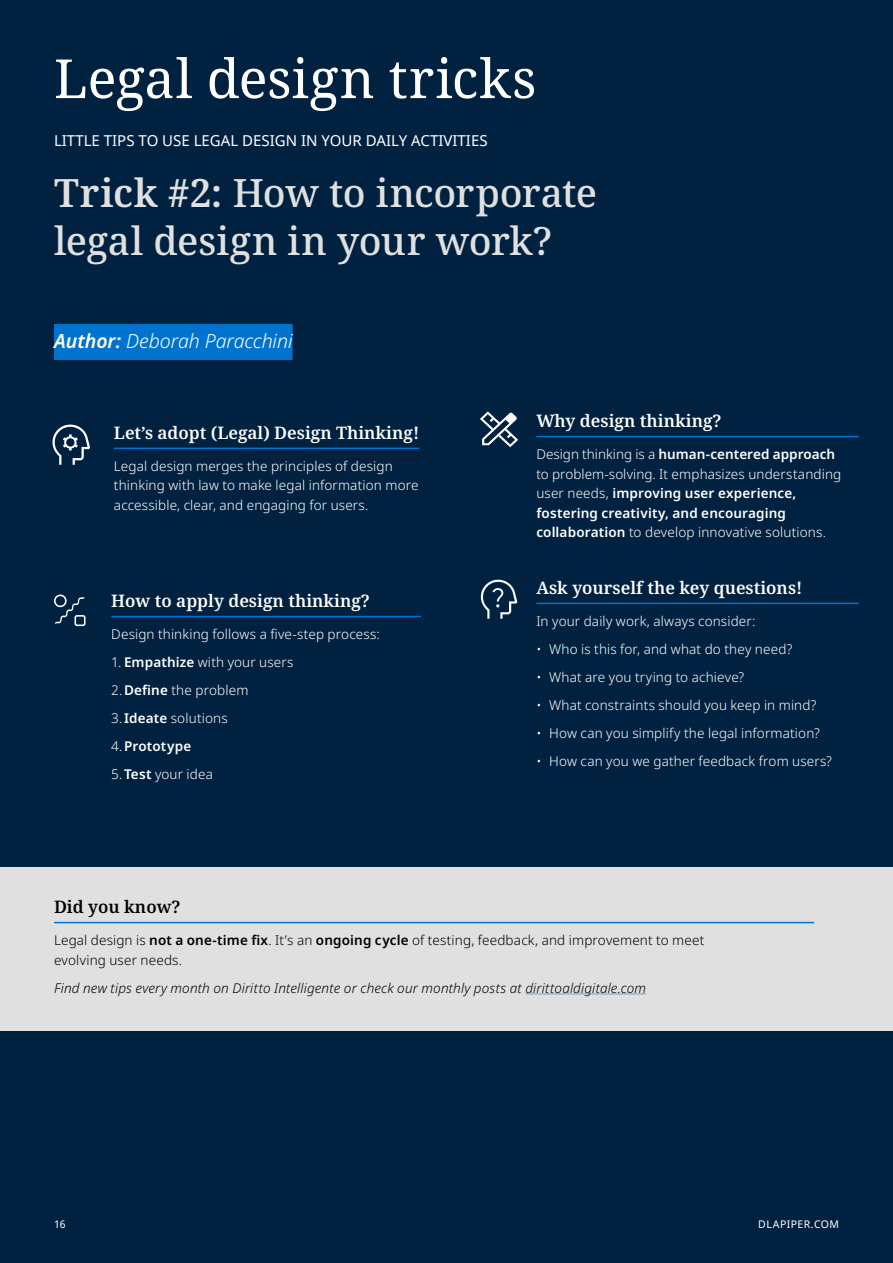
<style>
.page{position:relative;width:893px;height:1263px;background:#002240}
.page>*{position:absolute;margin:0;border:0;box-sizing:border-box;transform-origin:0 0}
.t1{font:54px "Noto Serif";letter-spacing:.005em;color:#fff}
.t2{font:500 39px/48px "Noto Serif";letter-spacing:-.01em;color:#e0e0e0}
.t3{font:italic 300 19.5px "Noto Sans";letter-spacing:-.005em;color:#fff}
.t4{font:600 17.25px "Noto Serif";color:#fff}
.t5{font:600 17.25px "Noto Serif";color:#000}
.t6{font:15px "Noto Sans";color:#fff}
.t7{font:300 13.5px/19.5px "Noto Sans";letter-spacing:.01em;color:#fff}
.t8{font:300 13.5px/19.5px "Noto Sans";letter-spacing:.01em;color:#000}
.t9{font:italic 300 13.5px "Noto Sans";letter-spacing:.01em;color:#000}
.t10{font:10.5px "Noto Sans";letter-spacing:.035em;color:#fff}
.s1{font-weight:600}
</style>
<div class="page">
<div style="left:0;top:867px;width:893px;height:164px;background:#e0e0e0"></div>
<hr style="left:54px;top:922px;width:760px;height:1px;background:#0073cf">
<hr style="left:525px;top:993px;width:121px;height:1px;background:#759fd4">
<div style="left:54px;top:324px;width:239px;height:36px;background:#0073cf"></div>
<hr style="left:114px;top:448px;width:305px;height:1px;background:#0073cf">
<svg style="left:52px;top:425px;width:38px;height:40px"></svg>
<hr style="left:536px;top:603px;width:323px;height:1px;background:#0073cf">
<svg style="left:481px;top:580px;width:36px;height:39px"></svg>
<hr style="left:111px;top:616px;width:310px;height:1px;background:#0073cf">
<svg style="left:54px;top:594px;width:32px;height:32px"></svg>
<hr style="left:536px;top:436px;width:323px;height:1px;background:#0073cf">
<svg style="left:480px;top:411px;width:38px;height:36px"></svg>
<h1 class="t1" style="left:54px;top:41px;width:484px">Legal design tricks</h1>
<p class="t6" style="left:54px;top:130px;width:435px">LITTLE TIPS TO USE LEGAL DESIGN IN YOUR DAILY ACTIVITIES</p>
<h2 class="t2" style="left:54px;top:170px;width:545px"><span class="s1">Trick #2:</span> How to incorporate legal design in your work?</h2>
<h3 class="t3" style="left:54px;top:327px;width:240px"><span class="s1">Author:</span> Deborah Paracchini</h3>
<p class="t4" style="left:114px;top:420px;width:307px">Let’s adopt (Legal) Design Thinking!</p>
<p class="t7" style="left:114px;top:456px;width:306px">Legal design merges the principles of design thinking with law to make legal information more accessible, clear, and engaging for users.</p>
<p class="t4" style="left:111px;top:589px;width:260px">How to apply design thinking?</p>
<p class="t7" style="left:111px;top:625px;width:270px">Design thinking follows a five-step process:</p>
<p class="t7" style="left:111px;top:648px;width:184px;line-height:28px">1. <span class="s1">Empathize</span> with your users<br>2.<span class="s1">Define</span> the problem<br>3.<span class="s1">Ideate</span> solutions<br>4.<span class="s1">Prototype<br></span>5.<span class="s1">Test</span> your idea</p>
<p class="t4" style="left:536px;top:409px;width:187px">Why design thinking?</p>
<p class="t7" style="left:536px;top:445px;width:306px">Design thinking is a <span class="s1">human-centered approach </span>to problem-solving. It emphasizes understanding user needs, <span class="s1">improving user experience, fostering creativity, and encouraging collaboration</span> to develop innovative solutions.</p>
<p class="t4" style="left:536px;top:575px;width:268px">Ask yourself the key questions!</p>
<p class="t7" style="left:536px;top:612px;width:221px">In your daily work, always consider:</p>
<p class="t7" style="left:536px;top:640px;width:258px">• Who is this for, and what do they need?</p>
<p class="t7" style="left:536px;top:668px;width:209px">• What are you trying to achieve?</p>
<p class="t7" style="left:536px;top:696px;width:282px">• What constraints should you keep in mind?</p>
<p class="t7" style="left:536px;top:724px;width:285px">• How can you simplify the legal information?</p>
<p class="t7" style="left:536px;top:752px;width:297px">• How can you we gather feedback from users?</p>
<p class="t5" style="left:54px;top:895px;width:128px">Did you know?</p>
<p class="t8" style="left:54px;top:931px;width:652px">Legal design is <span class="s1">not a one-time fix</span>. It’s an <span class="s1">ongoing cycle</span> of testing, feedback, and improvement to meet evolving user needs.</p>
<p class="t9" style="left:54px;top:978px;width:594px">Find new tips every month on Diritto Intelligente or check our monthly posts at dirittoaldigitale.com</p>
<p class="t10" style="left:54px;top:1216px;width:13px">16</p>
<p class="t10" style="left:758px;top:1216px;width:82px">DLAPIPER.COM</p>
</div>
